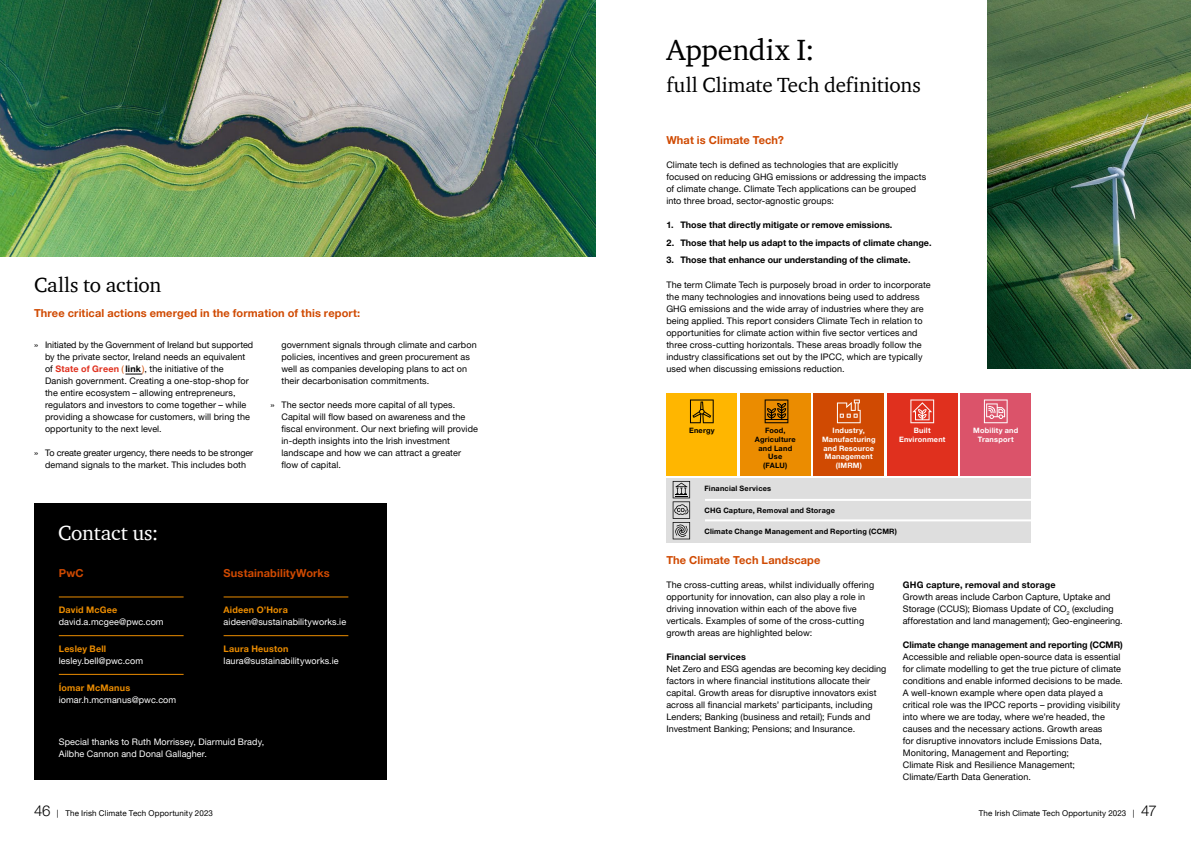
<style>
.page{position:relative;width:1191px;height:842px;background:#fff}
.page>*{position:absolute;margin:0;border:0;box-sizing:border-box;transform-origin:0 0}
.t1{font:30px "ITC Charter Com";letter-spacing:-.005em;color:#000}
.t2{font:21px "ITC Charter Com";color:#000}
.t3{font:21px "ITC Charter Com";letter-spacing:-.005em;color:#fff}
.t4{font:700 11px "Helvetica Neue LT Pro";letter-spacing:.01em;color:#d04a02}
.t5{font:9px/12px "Helvetica Neue LT Pro";letter-spacing:.01em;color:#000}
.t6{font:700 9px "Helvetica Neue LT Pro";letter-spacing:.005em;color:#000}
.t7{font:9px/12px "Helvetica Neue LT Pro";letter-spacing:.01em;color:#fff}
.t8{font:700 9px "Helvetica Neue LT Pro";letter-spacing:.02em;color:#eb8c00}
.t9{font:8px "Helvetica Neue LT Pro";letter-spacing:.015em;color:#000}
.t10{font:700 7.4px/8.8px "Helvetica Neue LT Pro";letter-spacing:.025em;color:#000;text-align:center}
.t11{font:700 7.4px/8.7px "Helvetica Neue LT Pro";letter-spacing:.025em;color:#fff;text-align:center}
.s1{font-weight:700;color:#e0301e}
.s2{color:#d04a02}
.s3{font-weight:700}
.s4{font-weight:300;font-size:15px}
</style>
<div class="page">
<svg style="left:125px;top:374px;width:17px;height:1px"></svg>
<img style="left:0;top:0;width:595px;height:257px">
<img style="left:987px;top:0;width:204px;height:369px">
<div style="left:34px;top:503px;width:352px;height:277px;background:#000"></div>
<div style="left:666px;top:393px;width:71px;height:83px;background:#ffb600"></div>
<div style="left:666px;top:478px;width:365px;height:64px;background:#dedede"></div>
<div style="left:740px;top:393px;width:70px;height:83px;background:#eb8c00"></div>
<div style="left:813px;top:393px;width:71px;height:83px;background:#d04a02"></div>
<div style="left:887px;top:393px;width:70px;height:83px;background:#e0301e"></div>
<div style="left:960px;top:393px;width:71px;height:83px;background:#db536a"></div>
<svg style="left:690px;top:399px;width:23px;height:24px"></svg>
<svg style="left:672px;top:481px;width:18px;height:58px"></svg>
<svg style="left:764px;top:399px;width:24px;height:24px"></svg>
<svg style="left:837px;top:399px;width:23px;height:24px"></svg>
<svg style="left:910px;top:399px;width:24px;height:24px"></svg>
<svg style="left:984px;top:399px;width:23px;height:24px"></svg>
<hr style="left:705px;top:499px;width:326px;height:2px;background:#fff">
<hr style="left:705px;top:519px;width:326px;height:2px;background:#fff">
<hr style="left:59px;top:597px;width:125px;height:1px;background:#eb8c00">
<hr style="left:59px;top:635px;width:125px;height:1px;background:#eb8c00">
<hr style="left:59px;top:674px;width:125px;height:1px;background:#eb8c00">
<hr style="left:224px;top:597px;width:124px;height:1px;background:#eb8c00">
<hr style="left:224px;top:635px;width:124px;height:1px;background:#eb8c00">
<h2 class="t2" style="left:34px;top:271px;width:129px">Calls to action</h2>
<p class="t4" style="left:34px;top:306px;width:328px">Three critical actions emerged in the formation of this report:</p>
<p class="t5" style="left:45px;top:339px;width:210px;text-indent:-11px">» Initiated by the Government of Ireland but supported by the private sector, Ireland needs an equivalent of <span class="s1">State of Green</span> <span class="s2">(</span> <span class="s3">link</span><span class="s2">)</span>, the initiative of the Danish government. Creating a one-stop-shop for the entire ecosystem – allowing entrepreneurs, regulators and investors to come together – while providing a showcase for customers, will bring the opportunity to the next level.</p>
<p class="t5" style="left:34px;top:447px;width:221px;text-align:center">» To create greater urgency, there needs to be stronger demand signals to the market. This includes both</p>
<p class="t5" style="left:281px;top:339px;width:197px">government signals through climate and carbon policies, incentives and green procurement as well as companies developing plans to act on their decarbonisation commitments.</p>
<p class="t5" style="left:281px;top:399px;width:198px;text-indent:-11px">» The sector needs more capital of all types.<br>Capital will flow based on awareness and the fiscal environment. Our next briefing will provide in-depth insights into the Irish investment landscape and how we can attract a greater flow of capital.</p>
<h2 class="t3" style="left:58px;top:520px;width:102px">Contact us:</h2>
<p class="t4" style="left:59px;top:566px;width:26px">PwC</p>
<p class="t4" style="left:224px;top:566px;width:108px">SustainabilityWorks</p>
<p class="t8" style="left:59px;top:604px;width:60px">David McGee</p>
<p class="t7" style="left:59px;top:616px;width:106px">david.a.mcgee@pwc.com</p>
<p class="t8" style="left:59px;top:643px;width:49px">Lesley Bell</p>
<p class="t7" style="left:59px;top:655px;width:86px">lesley.bell@pwc.com</p>
<p class="t8" style="left:59px;top:682px;width:73px">Íomar McManus</p>
<p class="t7" style="left:59px;top:693px;width:119px">iomar.h.mcmanus@pwc.com</p>
<p class="t8" style="left:224px;top:604px;width:66px">Aideen O’Hora</p>
<p class="t7" style="left:224px;top:616px;width:124px">aideen@sustainabilityworks.ie</p>
<p class="t8" style="left:224px;top:643px;width:66px">Laura Heuston</p>
<p class="t7" style="left:224px;top:655px;width:117px">laura@sustainabilityworks.ie</p>
<p class="t7" style="left:59px;top:736px;width:207px">Special thanks to Ruth Morrissey, Diarmuid Brady,<br>Ailbhe Cannon and Donal Gallagher.</p>
<h1 class="t1" style="left:666px;top:31px;width:150px">Appendix I:</h1>
<h2 class="t2" style="left:666px;top:72px;width:256px">full Climate Tech definitions</h2>
<p class="t4" style="left:666px;top:133px;width:119px">What is Climate Tech?</p>
<p class="t5" style="left:666px;top:159px;width:261px">Climate tech is defined as technologies that are explicitly focused on reducing GHG emissions or addressing the impacts of climate change. Climate Tech applications can be grouped into three broad, sector-agnostic groups:</p>
<p class="t6" style="left:666px;top:219px;width:228px">1. Those that directly mitigate or remove emissions.</p>
<p class="t6" style="left:666px;top:237px;width:267px">2. Those that help us adapt to the impacts of climate change.</p>
<p class="t6" style="left:666px;top:255px;width:246px">3. Those that enhance our understanding of the climate.</p>
<p class="t5" style="left:666px;top:279px;width:266px">The term Climate Tech is purposely broad in order to incorporate the many technologies and innovations being used to address GHG emissions and the wide array of industries where they are being applied. This report considers Climate Tech in relation to opportunities for climate action within five sector vertices and three cross-cutting horizontals. These areas broadly follow the industry classifications set out by the IPCC, which are typically used when discussing emissions reduction.</p>
<p class="t10" style="left:689px;top:426px;width:27px">Energy</p>
<p class="t10" style="left:755px;top:426px;width:42px">Food,<br>Agriculture and Land<br>Use<br>(FALU)</p>
<p class="t11" style="left:822px;top:426px;width:55px">Industry,<br>Manufacturing and Resource<br>Management (IMRM)</p>
<p class="t11" style="left:899px;top:426px;width:48px">Built<br>Environment</p>
<p class="t11" style="left:973px;top:426px;width:46px">Mobility and<br>Transport</p>
<p class="t10" style="left:704px;top:484px;width:68px">Financial Services</p>
<p class="t10" style="left:704px;top:505px;width:132px">CHG Capture, Removal and Storage</p>
<p class="t10" style="left:704px;top:527px;width:194px">Climate Change Management and Reporting (CCMR)</p>
<p class="t4" style="left:666px;top:553px;width:155px">The Climate Tech Landscape</p>
<p class="t5" style="left:666px;top:579px;width:209px">The cross-cutting areas, whilst individually offering opportunity for innovation, can also play a role in driving innovation within each of the above five verticals. Examples of some of the cross-cutting growth areas are highlighted below:</p>
<p class="t6" style="left:666px;top:651px;width:81px">Financial services</p>
<p class="t5" style="left:666px;top:663px;width:221px">Net Zero and ESG agendas are becoming key deciding factors in where financial institutions allocate their capital. Growth areas for disruptive innovators exist across all financial markets’ participants, including Lenders; Banking (business and retail); Funds and Investment Banking; Pensions; and Insurance.</p>
<p class="t6" style="left:903px;top:579px;width:154px">GHG capture, removal and storage</p>
<p class="t5" style="left:902px;top:591px;width:221px">Growth areas include Carbon Capture, Uptake and<br>Storage (CCUS); Biomass Update of CO<sub>2</sub> (excluding afforestation and land management); Geo-engineering.</p>
<p class="t6" style="left:902px;top:639px;width:221px">Climate change management and reporting (CCMR)</p>
<p class="t5" style="left:902px;top:651px;width:221px">Accessible and reliable open-source data is essential for climate modelling to get the true picture of climate conditions and enable informed decisions to be made.<br>A well-known example where open data played a critical role was the IPCC reports – providing visibility into where we are today, where we’re headed, the causes and the necessary actions. Growth areas<br>for disruptive innovators include Emissions Data, Monitoring, Management and Reporting;<br>Climate Risk and Resilience Management; Climate/Earth Data Generation.</p>
<p class="t9" style="left:34px;top:808px;width:180px"><span class="s4">46</span> | The Irish Climate Tech Opportunity 2023</p>
<p class="t9" style="left:979px;top:808px;width:180px">The Irish Climate Tech Opportunity 2023 | <span class="s4">47</span></p>
</div>
